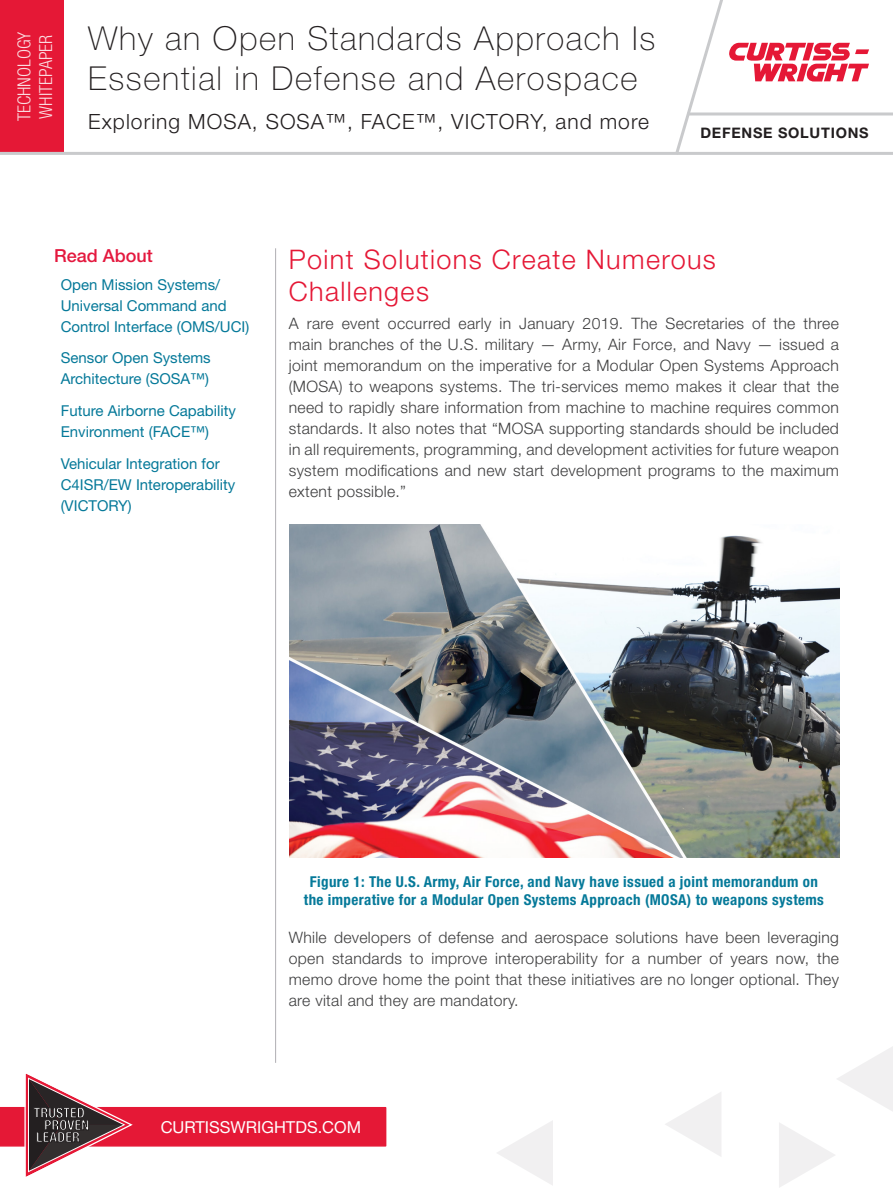
<style>
.page{position:relative;width:893px;height:1188px;background:#fff}
.page>*{position:absolute;margin:0;border:0;box-sizing:border-box;transform-origin:0 0}
.CW-WP-Template-Pg1-T{font:100 33px/39.6px "Helvetica Neue LT Std";letter-spacing:.05em;color:#231f20}
.CW-WP-Template-Secti{font:300 27px/32.4px "Helvetica Neue LT Std";letter-spacing:.05em;color:#e51836}
.CW-WP-Template-Pg1-T-2{font:300 21px "Helvetica Neue LT Std";letter-spacing:.05em;color:#231f20}
.t1{font:300 condensed 18px/21.6px "Helvetica Neue LT Std";color:#fff}
.t2{font:500 18px "Helvetica Neue LT Std";color:#e4183e}
.t3{font:16.5px "Helvetica Neue LT Std";color:#fff}
.CW-WP-Template-Pg1-B{font:300 15.75px/21px "Helvetica Neue LT Std";letter-spacing:.02em;color:#3e3e3f;text-align:justify}
.CW-WP-Pg1-Read-About{font:15px/21px "Helvetica Neue LT Std";color:#057999}
.CW-WP-Template-Figur{font:700 condensed 15px/18px "Helvetica Neue LT Std";letter-spacing:.025em;color:#057999;text-align:center}
.t4{font:700 14.55px "Helvetica Neue LT Std";letter-spacing:.05em;color:#231f20}
</style>
<div class="page">
<svg style="left:779px;top:1123px;width:56px;height:64px"></svg>
<svg style="left:497px;top:1121px;width:56px;height:64px"></svg>
<svg style="left:665px;top:1092px;width:56px;height:64px"></svg>
<svg style="left:837px;top:1047px;width:56px;height:64px"></svg>
<svg style="left:675px;top:0;width:218px;height:152px"></svg>
<div style="left:0;top:0;width:64px;height:153px;background:#e51836"></div>
<hr style="left:0;top:152px;width:893px;height:3px;background:#c9cacc">
<hr style="left:275px;top:248px;width:1px;height:815px;background:#b0afb3">
<svg style="left:0;top:1073px;width:386px;height:104px"></svg>
<img style="left:290px;top:525px;width:550px;height:332px">
<p class="t1" style="left:13px;top:121px;width:91px;rotate:-90deg">TECHNOLOGY<br>WHITEPAPER</p>
<p class="CW-WP-Template-Pg1-T" style="left:88px;top:18px;width:569px">Why an Open Standards Approach Is<br>Essential in Defense and Aerospace</p>
<p class="CW-WP-Template-Pg1-T-2" style="left:88px;top:108px;width:562px">Exploring MOSA, SOSA™, FACE™, VICTORY, and more</p>
<p class="t4" style="left:700px;top:123px;width:170px">DEFENSE SOLUTIONS</p>
<p class="t2" style="left:54px;top:245px;width:100px">Read About</p>
<p class="CW-WP-Pg1-Read-About" style="left:61px;top:273px;width:190px">Open Mission Systems/<br>Universal Command and<br>Control Interface (OMS/UCI)</p>
<p class="CW-WP-Pg1-Read-About" style="left:61px;top:347px;width:152px">Sensor Open Systems<br>Architecture (SOSA™)</p>
<p class="CW-WP-Pg1-Read-About" style="left:61px;top:400px;width:177px">Future Airborne Capability<br>Environment (FACE™)</p>
<p class="CW-WP-Pg1-Read-About" style="left:61px;top:453px;width:176px">Vehicular Integration for<br>C4ISR/EW Interoperability (VICTORY)</p>
<p class="CW-WP-Template-Secti" style="left:289px;top:242px;width:429px">Point Solutions Create Numerous<br>Challenges</p>
<p class="CW-WP-Template-Pg1-B" style="left:289px;top:312px;width:552px">A rare event occurred early in January 2019. The Secretaries of the three main branches of the U.S. military — Army, Air Force, and Navy — issued a joint memorandum on the imperative for a Modular Open Systems Approach (MOSA) to weapons systems. The tri-services memo makes it clear that the need to rapidly share information from machine to machine requires common standards. It also notes that “MOSA supporting standards should be included in all requirements, programming, and development activities for future weapon system modifications and new start development programs to the maximum extent possible.”</p>
<p class="CW-WP-Template-Figur" style="left:304px;top:872px;width:521px">Figure 1: The U.S. Army, Air Force, and Navy have issued a joint memorandum on the imperative for a Modular Open Systems Approach (MOSA) to weapons systems</p>
<p class="CW-WP-Template-Pg1-B" style="left:289px;top:927px;width:552px">While developers of defense and aerospace solutions have been leveraging open standards to improve interoperability for a number of years now, the memo drove home the point that these initiatives are no longer optional. They are vital and they are mandatory.</p>
<p class="t3" style="left:161px;top:1117px;width:202px">CURTISSWRIGHTDS.COM</p>
</div>
